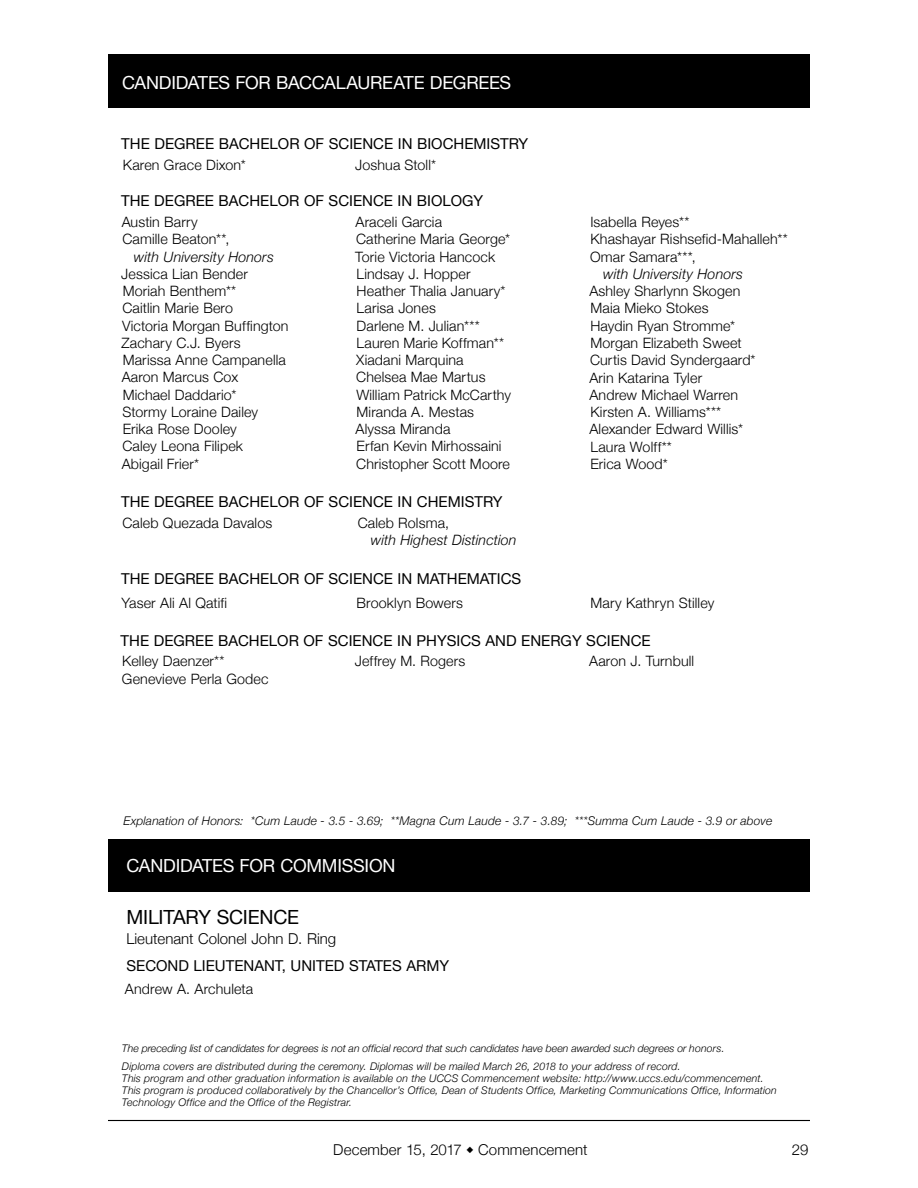
<style>
.page{position:relative;width:918px;height:1188px;background:#fff}
.page>*{position:absolute;margin:0;border:0;box-sizing:border-box;transform-origin:0 0}
.t1{font:19.5px "Helvetica Neue";letter-spacing:-.01em;color:#000}
.t2{font:18px "Helvetica Neue";letter-spacing:-.015em;color:#fff}
.t3{font:15px "Helvetica Neue";color:#000}
.t4{font:300 15px "Helvetica Neue";color:#000}
.t5{font:300 14.25px/17.2px "Helvetica Neue";letter-spacing:.01em;color:#000}
.t6{font:italic 300 14.25px "Helvetica Neue";letter-spacing:.01em;color:#000}
.t7{font:italic 300 12px "Helvetica Neue";letter-spacing:.015em;color:#000}
.t8{font:italic 300 10.5px/12px "Helvetica Neue";letter-spacing:.015em;color:#000}
</style>
<div class="page">
<hr style="left:108px;top:1120px;width:702px;height:1px;background:#000">
<div style="left:108px;top:54px;width:702px;height:54px;background:#000"></div>
<div style="left:108px;top:840px;width:702px;height:52px;background:#000"></div>
<p class="t2" style="left:122px;top:72px;width:391px">CANDIDATES FOR BACCALAUREATE DEGREES</p>
<p class="t3" style="left:121px;top:135px;width:408px">THE DEGREE BACHELOR OF SCIENCE IN BIOCHEMISTRY</p>
<p class="t5" style="left:123px;top:156px;width:125px">Karen Grace Dixon*</p>
<p class="t5" style="left:355px;top:156px;width:82px">Joshua Stoll*</p>
<p class="t3" style="left:121px;top:191px;width:364px">THE DEGREE BACHELOR OF SCIENCE IN BIOLOGY</p>
<p class="t5" style="left:122px;top:213px;width:109px">Austin Barry<br>Camille Beaton**,</p>
<p class="t6" style="left:134px;top:248px;width:141px">with University Honors</p>
<p class="t5" style="left:121px;top:265px;width:169px">Jessica Lian Bender<br>Moriah Benthem**<br>Caitlin Marie Bero<br>Victoria Morgan Buffington<br>Zachary C. J. Byers<br>Marissa Anne Campanella<br>Aaron Marcus Cox<br>Michael Daddario*<br>Stormy Loraine Dailey<br>Erika Rose Dooley<br>Caley Leona Filipek<br>Abigail Frier*</p>
<p class="t5" style="left:355px;top:213px;width:158px">Araceli Garcia<br>Catherine Maria George*<br>Torie Victoria Hancock<br>Lindsay J. Hopper<br>Heather Thalia January*<br>Larisa Jones<br>Darlene M. Julian***<br>Lauren Marie Koffman**<br>Xiadani Marquina<br>Chelsea Mae Martus<br>William Patrick McCarthy<br>Miranda A. Mestas<br>Alyssa Miranda<br>Erfan Kevin Mirhossaini<br>Christopher Scott Moore</p>
<p class="t5" style="left:590px;top:213px;width:199px">Isabella Reyes**<br>Khashayar Rishsefid-Mahalleh**<br>Omar Samara***,</p>
<p class="t6" style="left:603px;top:265px;width:141px">with University Honors</p>
<p class="t5" style="left:589px;top:282px;width:168px">Ashley Sharlynn Skogen<br>Maia Mieko Stokes<br>Haydin Ryan Stromme*<br>Morgan Elizabeth Sweet<br>Curtis David Syndergaard*<br>Arin Katarina Tyler<br>Andrew Michael Warren<br>Kirsten A. Williams***<br>Alexander Edward Willis*<br>Laura Wolff**<br>Erica Wood*</p>
<p class="t3" style="left:121px;top:493px;width:383px">THE DEGREE BACHELOR OF SCIENCE IN CHEMISTRY</p>
<p class="t5" style="left:122px;top:514px;width:151px">Caleb Quezada Davalos</p>
<p class="t5" style="left:358px;top:514px;width:93px">Caleb Rolsma,</p>
<p class="t6" style="left:371px;top:531px;width:147px">with Highest Distinction</p>
<p class="t3" style="left:121px;top:570px;width:402px">THE DEGREE BACHELOR OF SCIENCE IN MATHEMATICS</p>
<p class="t5" style="left:121px;top:594px;width:107px">Yaser Ali Al Qatifi</p>
<p class="t5" style="left:357px;top:594px;width:108px">Brooklyn Bowers</p>
<p class="t5" style="left:590px;top:594px;width:125px">Mary Kathryn Stilley</p>
<p class="t3" style="left:121px;top:631px;width:532px">THE DEGREE BACHELOR OF SCIENCE IN PHYSICS AN D EN ERGY SCIENCE</p>
<p class="t5" style="left:122px;top:652px;width:148px">Kelley Daenzer**<br>Genevieve Perla Godec</p>
<p class="t5" style="left:355px;top:652px;width:112px">Jeffrey M. Rogers</p>
<p class="t5" style="left:589px;top:652px;width:106px">Aaron J. Turnbull</p>
<p class="t7" style="left:123px;top:813px;width:650px">Explanation of Honors: *Cum Laude - 3.5 - 3.69; **Magna Cum Laude - 3.7 - 3.89; ***Summa Cum Laude - 3.9 or above</p>
<p class="t2" style="left:126px;top:855px;width:256px">CAN DIDATES FOR COMMISSION</p>
<h1 class="t1" style="left:126px;top:906px;width:174px">M ILITARY SCIENCE</h1>
<p class="t4" style="left:126px;top:929px;width:211px">Lieutenant Colonel John D. Ring</p>
<p class="t3" style="left:126px;top:957px;width:324px">SECON D LIEUTENANT, UN ITED STATES ARMY</p>
<p class="t5" style="left:125px;top:980px;width:130px">Andrew A. Archuleta</p>
<p class="t8" style="left:122px;top:1038px;width:604px;line-height:18.8px">The preceding list of candidates for degrees is not an official record that such candidates have been awarded such degrees or honors.<br>Diploma covers are distributed during the ceremony. Diplomas will be mailed March 26, 2018 to your address of record.</p>
<p class="t8" style="left:122px;top:1073px;width:657px">This program and other graduation information is available on the UCCS Commencement website: http://www.uccs.edu/commencement.<br>This program is produced collaboratively by the Chancellor’s Office, Dean of Students Office, Marketing Communications Office, Information<br>Technology Office and the Office of the Registrar.</p>
<p class="t4" style="left:333px;top:1140px;width:256px">December 15, 2017 ◆ Commencement</p>
<p class="t4" style="left:792px;top:1140px;width:18px">29</p>
</div>
